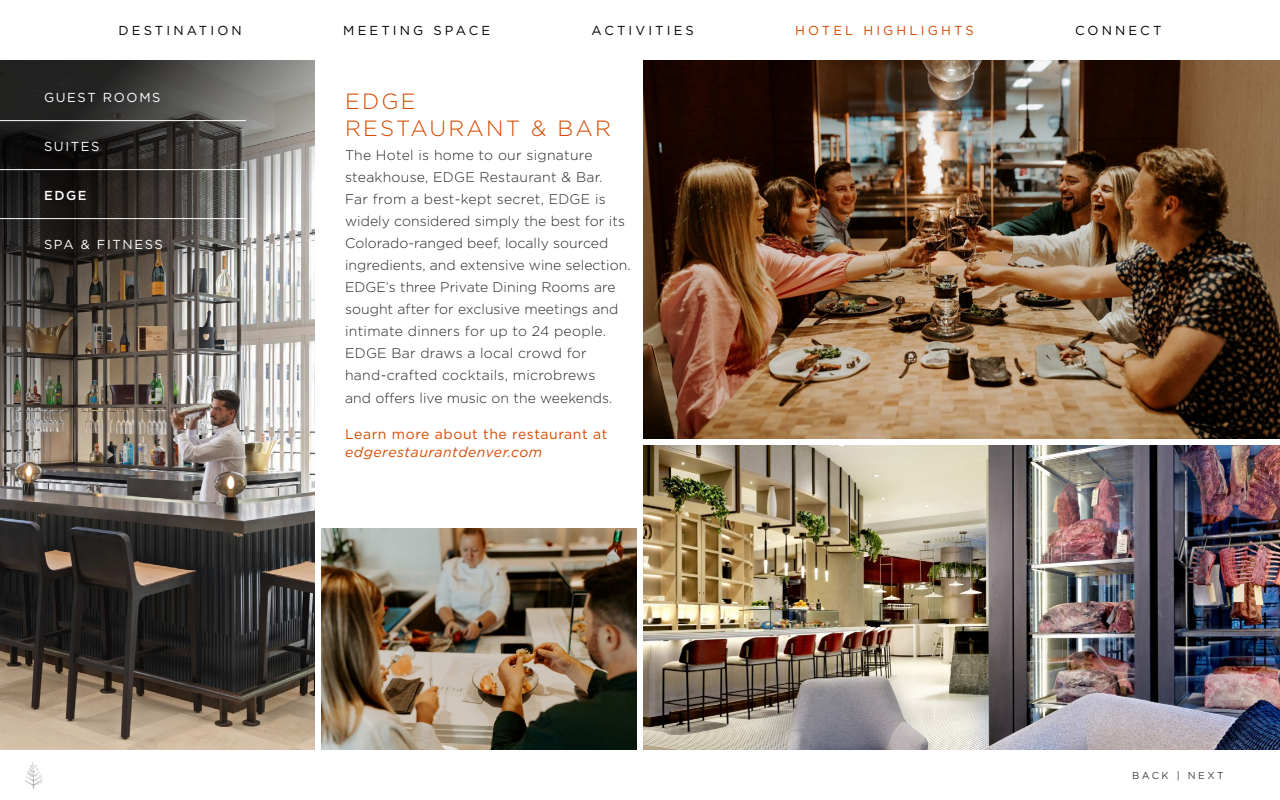
<style>
.page{position:relative;width:1280px;height:800px;background:#fff}
.page>*{position:absolute;margin:0;border:0;box-sizing:border-box;transform-origin:0 0}
.t1{font:300 22px/26.4px "Vftyng Gotham HTF";letter-spacing:.1em;color:#d64a00}
.t2{font:300 14px/22.1px "Vftyng Gotham HTF";letter-spacing:.005em;color:#262626}
.t3{font:14px/18px "Vnrcmd Gotham HTF";letter-spacing:.04em;color:#d64a00}
.t4{font:13px "Vnrcmd Gotham HTF";letter-spacing:.24em;color:#000}
.t5{font:13px "Vnrcmd Gotham HTF";letter-spacing:.125em;color:#fff}
.t6{font:13px "Vnrcmd Gotham HTF";letter-spacing:.24em;color:#d64a00}
.t7{font:500 13px "Npslwn Gotham HTF";color:#fff}
.t8{font:10px "Vnrcmd Gotham HTF";letter-spacing:.25em;color:#404040}
.s1{font-family:"Wqvlgr Gotham HTF";font-style:italic}
</style>
<div class="page">
<img style="left:0;top:472px;width:315px;height:278px">
<img style="left:0;top:60px;width:315px;height:412px">
<hr style="left:0;top:120px;width:246px;height:1px;background:#fff">
<hr style="left:0;top:169px;width:246px;height:1px;background:#fff">
<hr style="left:0;top:218px;width:246px;height:1px;background:#fff">
<img style="left:322px;top:528px;width:314px;height:222px">
<svg style="left:25px;top:762px;width:18px;height:26px"></svg>
<img style="left:644px;top:60px;width:636px;height:378px">
<img style="left:644px;top:445px;width:636px;height:305px">
<p class="t4" style="left:119px;top:24px;width:125px">DESTINATION</p>
<p class="t4" style="left:343px;top:24px;width:148px">MEETING SPACE</p>
<p class="t4" style="left:592px;top:24px;width:104px">ACTIVITIES</p>
<p class="t6" style="left:795px;top:24px;width:180px">HOTEL HIGHLIGHTS</p>
<p class="t4" style="left:1075px;top:24px;width:88px">CONNECT</p>
<p class="t5" style="left:44px;top:90px;width:118px">GUEST ROOMS</p>
<p class="t5" style="left:44px;top:139px;width:57px">SUITES</p>
<p class="t7" style="left:44px;top:188px;width:44px">EDGE</p>
<p class="t5" style="left:44px;top:237px;width:120px">SPA &amp; FITNESS</p>
<h2 class="t1" style="left:345px;top:88px;width:267px">EDGE<br>RESTAURANT &amp; BAR</h2>
<p class="t2" style="left:345px;top:144px;width:287px">The Hotel is home to our signature steakhouse, EDGE Restaurant &amp; Bar.<br>Far from a best-kept secret, EDGE is widely considered simply the best for its Colorado-ranged beef, locally sourced ingredients, and extensive wine selection.<br>EDGE’s three Private Dining Rooms are sought after for exclusive meetings and intimate dinners for up to 24 people.<br>EDGE Bar draws a local crowd for hand-crafted cocktails, microbrews<br>and offers live music on the weekends.</p>
<p class="t3" style="left:345px;top:425px;width:264px">Learn more about the restaurant at <span class="s1">edgerestaurantdenver.com</span></p>
<p class="t8" style="left:1132px;top:770px;width:93px">BACK | NEXT</p>
</div>
